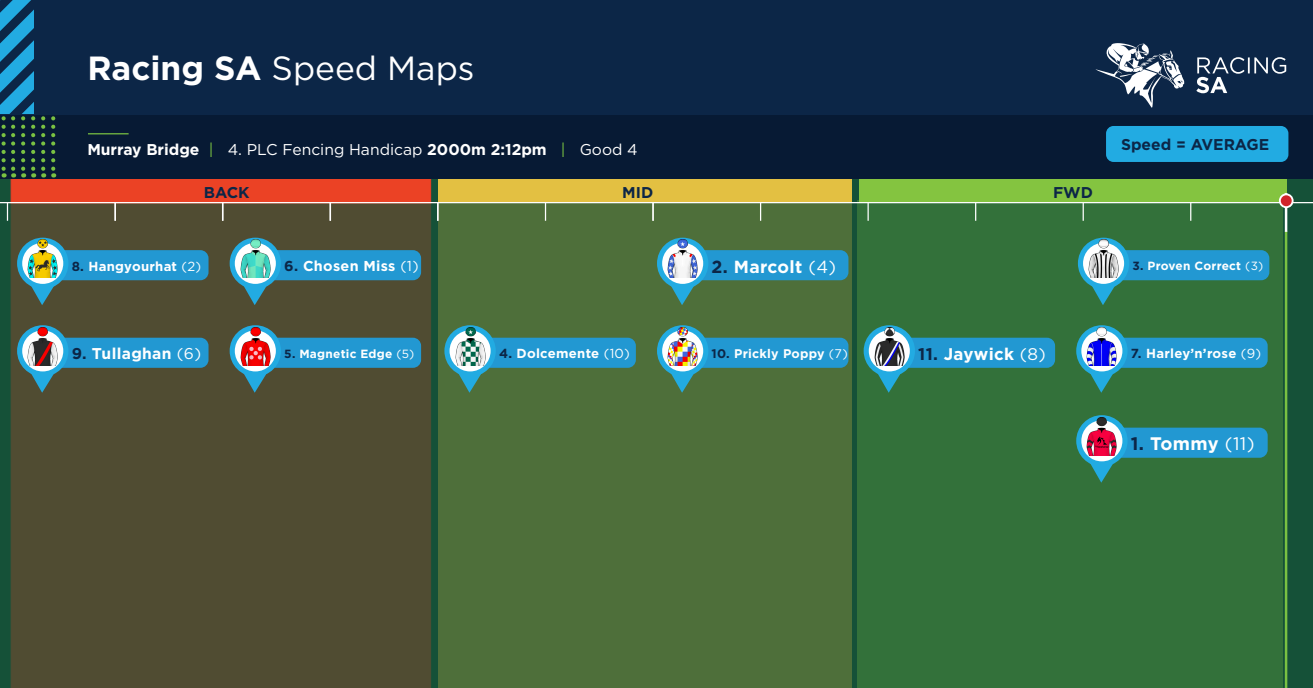
<style>
.page{position:relative;width:1313px;height:688px;background:#fff}
.page>*{position:absolute;margin:0;border:0;box-sizing:border-box;transform-origin:0 0}
.t1{font:33.5px "Gotham HTF";color:#fff}
.t2{font:700 18.12px "Gotham HTF";letter-spacing:.01em;color:#fff}
.t3{font:700 17.5px "Gotham HTF";letter-spacing:.02em;color:#fff}
.t4{font:700 16.88px "Gotham HTF";letter-spacing:.02em;color:#fff}
.t5{font:700 15.62px "Gotham HTF";color:#fff}
.t6{font:700 15.62px "Gotham HTF";color:#0c2647}
.t7{font:700 15.62px "Gotham HTF";letter-spacing:.02em;color:#fff}
.t8{font:700 14.38px "Gotham HTF";letter-spacing:.02em;color:#fff}
.t9{font:700 13.12px "Gotham HTF";letter-spacing:.02em;color:#fff}
.t10{font:700 12.5px "Gotham HTF";letter-spacing:.02em;color:#fff}
.t11{font:700 11.88px "Gotham HTF";letter-spacing:.02em;color:#fff}
.s1{font-weight:700}
.s2{font-weight:400;color:#79c142}
.s3{font-weight:400}
.s4{font-family:"Gotham";font-weight:400}
.s5{color:#0c2647}
</style>
<div class="page">
<div style="left:0;top:149px;width:1312px;height:539px;background:#155138"></div>
<div style="left:11px;top:203px;width:420px;height:485px;background:#504c32"></div>
<div style="left:11px;top:178px;width:420px;height:25px;background:#eb4225;border:1px solid #eb3e26"></div>
<div style="left:438px;top:178px;width:413px;height:25px;background:#e3c042"></div>
<div style="left:858px;top:178px;width:428px;height:25px;background:#84c440"></div>
<div style="left:438px;top:203px;width:413px;height:485px;background:#4e6f3a"></div>
<div style="left:857px;top:200px;width:426px;height:488px;background:#33713a"></div>
<div style="left:0;top:0;width:1312px;height:178px;background:#0c2647"></div>
<hr style="left:0;top:202px;width:1312px;height:1px;background:#fff">
<div style="left:0;top:115px;width:1312px;height:63px;background:#071a34"></div>
<svg style="left:545px;top:203px;width:1px;height:18px"></svg>
<hr style="left:88px;top:133px;width:41px;height:1px;background:#79c142">
<svg style="left:1196px;top:57px;width:90px;height:36px"></svg>
<svg style="left:1095px;top:43px;width:89px;height:65px"></svg>
<svg style="left:652px;top:203px;width:1px;height:18px"></svg>
<svg style="left:760px;top:203px;width:1px;height:18px"></svg>
<svg style="left:867px;top:203px;width:1px;height:18px"></svg>
<svg style="left:975px;top:203px;width:1px;height:18px"></svg>
<svg style="left:1082px;top:203px;width:1px;height:18px"></svg>
<svg style="left:1190px;top:203px;width:1px;height:18px"></svg>
<svg style="left:41px;top:116px;width:4px;height:61px"></svg>
<svg style="left:51px;top:116px;width:4px;height:61px"></svg>
<svg style="left:0;top:0;width:35px;height:177px"></svg>
<hr style="left:1284px;top:231px;width:3px;height:457px;background:#79c142">
<hr style="left:1284px;top:193px;width:3px;height:39px;background:#fff">
<div style="left:1279px;top:194px;width:13px;height:13px;background:#d1232a;border-radius:50%"></div>
<div style="left:1278px;top:193px;width:15px;height:15px;border:2px solid #fff;border-radius:50%"></div>
<svg style="left:7px;top:203px;width:1px;height:18px"></svg>
<svg style="left:114px;top:203px;width:2px;height:18px"></svg>
<svg style="left:222px;top:203px;width:1px;height:18px"></svg>
<svg style="left:329px;top:203px;width:2px;height:18px"></svg>
<svg style="left:437px;top:203px;width:1px;height:18px"></svg>
<svg style="left:230px;top:238px;width:191px;height:67px;background:#3f717c"></svg>
<img style="left:238px;top:239px;width:34px;height:39px">
<svg style="left:17px;top:325px;width:191px;height:67px;background:#3f717c"></svg>
<img style="left:26px;top:327px;width:33px;height:38px">
<svg style="left:17px;top:238px;width:191px;height:67px;background:#3f717c"></svg>
<img style="left:26px;top:239px;width:33px;height:39px">
<svg style="left:230px;top:325px;width:191px;height:67px;background:#3f717b"></svg>
<img style="left:238px;top:327px;width:34px;height:38px">
<svg style="left:657px;top:238px;width:191px;height:67px"></svg>
<img style="left:665px;top:239px;width:34px;height:39px">
<svg style="left:444px;top:325px;width:192px;height:67px"></svg>
<img style="left:453px;top:327px;width:33px;height:38px">
<svg style="left:657px;top:325px;width:191px;height:67px"></svg>
<img style="left:665px;top:327px;width:34px;height:38px">
<svg style="left:863px;top:325px;width:192px;height:67px"></svg>
<img style="left:872px;top:327px;width:33px;height:38px">
<svg style="left:1077px;top:238px;width:192px;height:67px"></svg>
<img style="left:1086px;top:239px;width:34px;height:39px">
<svg style="left:1076px;top:325px;width:191px;height:67px"></svg>
<img style="left:1085px;top:327px;width:33px;height:38px">
<svg style="left:1076px;top:415px;width:191px;height:67px"></svg>
<img style="left:1085px;top:417px;width:33px;height:38px">
<div style="left:1106px;top:126px;width:182px;height:36px;background:#22abe2;border-radius:8px"></div>
<p class="t1" style="left:87px;top:49px;width:389px"><span class="s1">Racing SA</span> Speed Maps</p>
<p class="t5" style="left:87px;top:140px;width:552px">Murray Bridge <span class="s2">|</span> <span class="s3">4.</span> <span class="s4">PLC Fencing Handicap</span> 2000m 2:12pm <span class="s2">|</span> <span class="s4">Good 4</span></p>
<p class="t6" style="left:204px;top:184px;width:47px">BACK</p>
<p class="t6" style="left:622px;top:183px;width:33px">MID</p>
<p class="t6" style="left:1053px;top:184px;width:41px">FWD</p>
<p class="t6" style="left:1121px;top:135px;width:150px">Speed = AVERAGE</p>
<p class="t9" style="left:72px;top:258px;width:131px"><span class="s5">8.</span> Hangyourhat <span class="s4">(2)</span></p>
<p class="t8" style="left:284px;top:258px;width:136px"><span class="s5">6.</span> Chosen Miss <span class="s4">(1)</span></p>
<p class="t3" style="left:711px;top:256px;width:126px"><span class="s5">2.</span> Marcolt <span class="s4">(4)</span></p>
<p class="t11" style="left:1132px;top:259px;width:132px"><span class="s5">3.</span> Proven Correct <span class="s4">(3)</span></p>
<p class="t7" style="left:72px;top:345px;width:131px"><span class="s5">9.</span> Tullaghan <span class="s4">(6)</span></p>
<p class="t11" style="left:284px;top:346px;width:132px"><span class="s5">5.</span> Magnetic Edge <span class="s4">(5)</span></p>
<p class="t9" style="left:499px;top:346px;width:132px"><span class="s5">4.</span> Dolcemente <span class="s4">(10)</span></p>
<p class="t10" style="left:711px;top:346px;width:138px"><span class="s5">10.</span> Prickly Poppy <span class="s4">(7)</span></p>
<p class="t4" style="left:918px;top:344px;width:129px"><span class="s5">11.</span> Jaywick <span class="s4">(8)</span></p>
<p class="t9" style="left:1130px;top:346px;width:132px"><span class="s5">7.</span> Harley’n’rose <span class="s4">(9)</span></p>
<p class="t2" style="left:1130px;top:433px;width:125px"><span class="s5">1.</span> Tommy <span class="s4">(11)</span></p>
</div>
